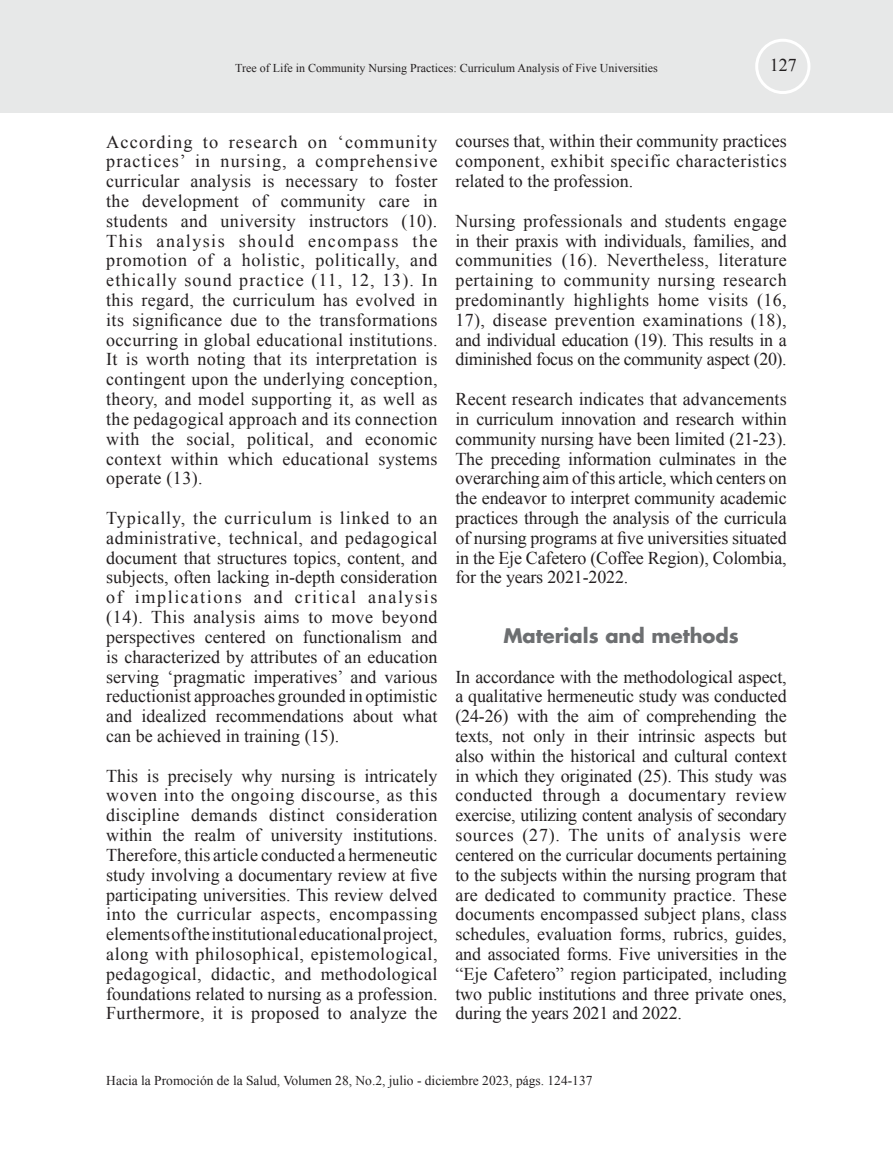
<style>
.page{position:relative;width:893px;height:1149px;background:#fff}
.page>*{position:absolute;margin:0;border:0;box-sizing:border-box;transform-origin:0 0}
.t1{font:700 19.5px "Futura LT";color:#6d6f71}
.t2{font:18px/19.8px "Times New Roman";color:#231f20;text-align:justify}
.t3{font:13.5px "Times New Roman";color:#231f20}
.t4{font:12px "Times New Roman";color:#231f20}
</style>
<div class="page">
<div style="left:0;top:0;width:893px;height:113px;background:#e7e8e8"></div>
<div style="left:755px;top:39px;width:55px;height:55px;border:3px solid #fff;border-radius:50%"></div>
<p class="t4" style="left:235px;top:60px;width:424px">Tree of Life in Community Nursing Practices: Curriculum Analysis of Five Universities</p>
<p class="t2" style="left:770px;top:55px;width:28px">127</p>
<p class="t2" style="left:106px;top:131px;width:333px">According to research on ‘community practices’ in nursing, a comprehensive curricular analysis is necessary to foster the development of community care in students and university instructors (10).<br>This analysis should encompass the promotion of a holistic, politically, and ethically sound practice (11, 12, 13). In this regard, the curriculum has evolved in its significance due to the transformations occurring in global educational institutions.<br>It is worth noting that its interpretation is contingent upon the underlying conception, theory, and model supporting it, as well as the pedagogical approach and its connection with the social, political, and economic context within which educational systems operate (13).</p>
<p class="t2" style="left:106px;top:507px;width:333px">Typically, the curriculum is linked to an administrative, technical, and pedagogical document that structures topics, content, and subjects, often lacking in-depth consideration of implications and critical analysis (14). This analysis aims to move beyond perspectives centered on functionalism and is characterized by attributes of an education serving ‘pragmatic imperatives’ and various reductionist approaches grounded in optimistic and idealized recommendations about what can be achieved in training (15).</p>
<p class="t2" style="left:106px;top:765px;width:333px">This is precisely why nursing is intricately woven into the ongoing discourse, as this discipline demands distinct consideration within the realm of university institutions.<br>Therefore, this article conducted a hermeneutic study involving a documentary review at five participating universities. This review delved into the curricular aspects, encompassing elements of the institutional educational project, along with philosophical, epistemological, pedagogical, didactic, and methodological foundations related to nursing as a profession.<br>Furthermore, it is proposed to analyze the</p>
<p class="t2" style="left:455px;top:131px;width:333px">courses that, within their community practices component, exhibit specific characteristics related to the profession.</p>
<p class="t2" style="left:455px;top:210px;width:333px">Nursing professionals and students engage in their praxis with individuals, families, and communities (16). Nevertheless, literature pertaining to community nursing research predominantly highlights home visits (16, 17), disease prevention examinations (18), and individual education (19). This results in a diminished focus on the community aspect (20).</p>
<p class="t2" style="left:455px;top:389px;width:333px">Recent research indicates that advancements in curriculum innovation and research within community nursing have been limited (21-23).<br>The preceding information culminates in the overarching aim of this article, which centers on the endeavor to interpret community academic practices through the analysis of the curricula of nursing programs at five universities situated in the Eje Cafetero (Coffee Region), Colombia, for the years 2021-2022.</p>
<p class="t1" style="left:503px;top:622px;width:237px">Materials and methods</p>
<p class="t2" style="left:455px;top:666px;width:333px">In accordance with the methodological aspect, a qualitative hermeneutic study was conducted (24-26) with the aim of comprehending the texts, not only in their intrinsic aspects but also within the historical and cultural context in which they originated (25). This study was conducted through a documentary review exercise, utilizing content analysis of secondary sources (27). The units of analysis were centered on the curricular documents pertaining to the subjects within the nursing program that are dedicated to community practice. These documents encompassed subject plans, class schedules, evaluation forms, rubrics, guides, and associated forms. Five universities in the “Eje Cafetero” region participated, including two public institutions and three private ones, during the years 2021 and 2022.</p>
<p class="t3" style="left:106px;top:1071px;width:488px">Hacia la Promoción de la Salud, Volumen 28, No.2, julio - diciembre 2023, págs. 124-137</p>
</div>
